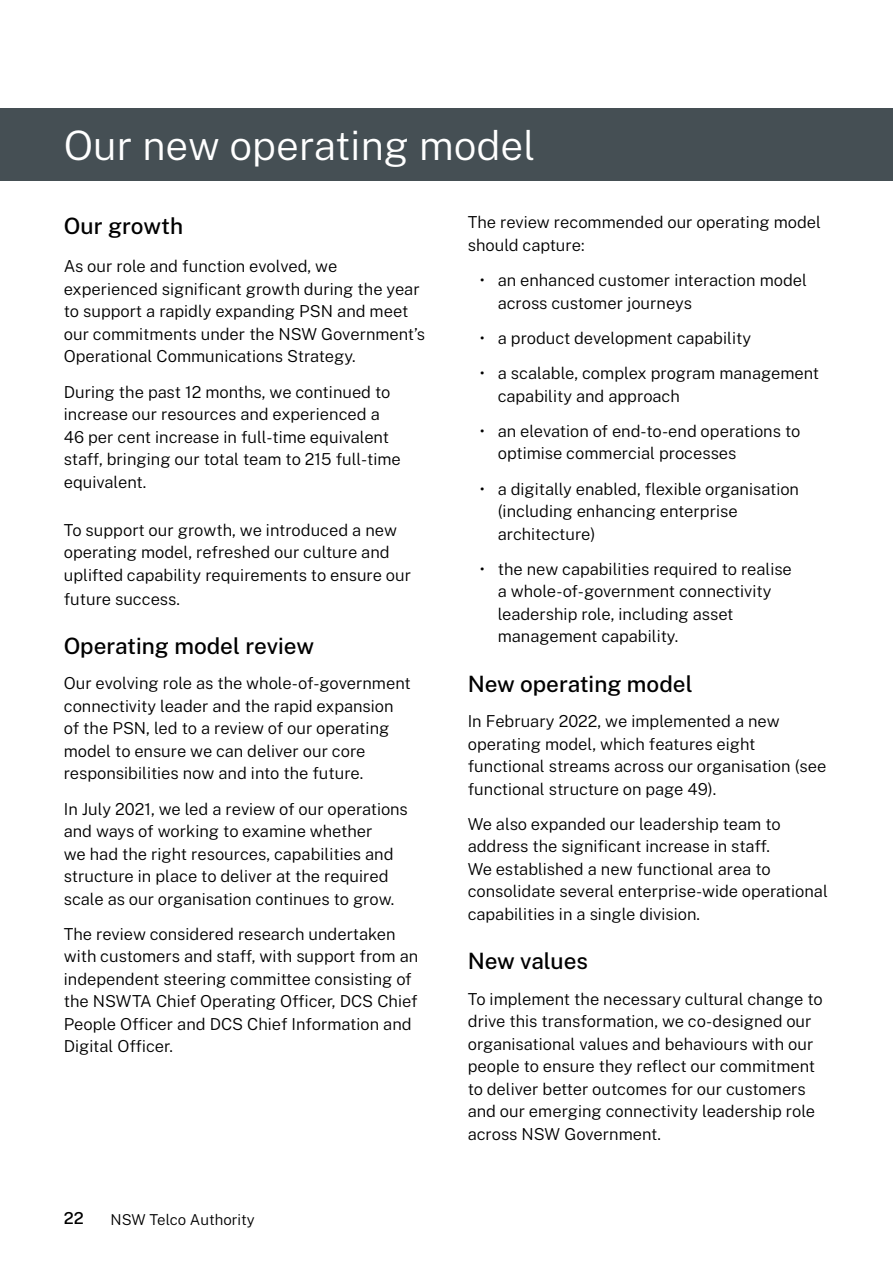
<style>
.page{position:relative;width:893px;height:1263px;background:#fff}
.page>*{position:absolute;margin:0;border:0;box-sizing:border-box;transform-origin:0 0}
.H0_-_Major_header_in{font:300 40.5px "Public Sans";color:#fff}
.H2_-_Subhead{font:500 22.5px "Public Sans";color:#000}
.Body_Text{font:300 16.5px/22.5px "Public Sans";color:#000}
.H2_-_Subhead-2{font:300 16.5px/22.5px "Public Sans";color:#000}
.t1{font:500 16.5px "Public Sans";color:#000}
.t2{font:300 15px "Public Sans";color:#000}
</style>
<div class="page">
<div style="left:0;top:108px;width:893px;height:73px;background:#454f54"></div>
<p class="H0_-_Major_header_in" style="left:64px;top:115px;width:473px">Our new operating model</p>
<h2 class="H2_-_Subhead" style="left:64px;top:209px;width:121px">Our growth</h2>
<p class="Body_Text" style="left:64px;top:254px;width:363px">As our role and function evolved, we experienced significant growth during the year to support a rapidly expanding PSN and meet our commitments under the NSW Government’s Operational Communications Strategy.</p>
<p class="Body_Text" style="left:64px;top:379px;width:339px">During the past 12 months, we continued to increase our resources and experienced a 46 per cent increase in full-time equivalent staff, bringing our total team to 215 full-time equivalent.</p>
<h2 class="H2_-_Subhead-2" style="left:64px;top:517px;width:349px">To support our growth, we introduced a new operating model, refreshed our culture and uplifted capability requirements to ensure our</h2>
<h2 class="H2_-_Subhead-2" style="left:64px;top:586px;width:118px">future success.</h2>
<h2 class="H2_-_Subhead" style="left:64px;top:629px;width:252px">Operating model review</h2>
<p class="Body_Text" style="left:64px;top:671px;width:348px">Our evolving role as the whole-of-government connectivity leader and the rapid expansion of the PSN, led to a review of our operating model to ensure we can deliver our core responsibilities now and into the future.</p>
<p class="Body_Text" style="left:64px;top:796px;width:346px">In July 2021, we led a review of our operations and ways of working to examine whether<br>we had the right resources, capabilities and structure in place to deliver at the required scale as our organisation continues to grow.</p>
<p class="Body_Text" style="left:64px;top:921px;width:356px">The review considered research undertaken with customers and staff, with support from an independent steering committee consisting of the NSWTA Chief Operating Officer, DCS Chief People Officer and DCS Chief Information and Digital Officer.</p>
<p class="t1" style="left:64px;top:1206px;width:21px">22</p>
<p class="t2" style="left:111px;top:1209px;width:146px">NSW Telco Authority</p>
<p class="Body_Text" style="left:468px;top:210px;width:355px">The review recommended our operating model should capture:</p>
<p class="Body_Text" style="left:498px;top:268px;width:311px;text-indent:-18px">• an enhanced customer interaction model across customer journeys</p>
<p class="Body_Text" style="left:480px;top:325px;width:273px">• a product development capability</p>
<p class="Body_Text" style="left:498px;top:361px;width:323px;text-indent:-18px">• a scalable, complex program management capability and approach</p>
<p class="Body_Text" style="left:498px;top:418px;width:304px;text-indent:-18px">• an elevation of end-to-end operations to optimise commercial processes</p>
<p class="Body_Text" style="left:498px;top:476px;width:303px;text-indent:-18px">• a digitally enabled, flexible organisation (including enhancing enterprise architecture)</p>
<p class="Body_Text" style="left:498px;top:556px;width:296px;text-indent:-18px">• the new capabilities required to realise a whole-of-government connectivity leadership role, including asset management capability.</p>
<h2 class="H2_-_Subhead" style="left:468px;top:667px;width:226px">New operating model</h2>
<p class="Body_Text" style="left:468px;top:709px;width:360px">In February 2022, we implemented a new operating model, which features eight functional streams across our organisation (see functional structure on page 49).</p>
<p class="Body_Text" style="left:468px;top:812px;width:362px">We also expanded our leadership team to address the significant increase in staff.<br>We established a new functional area to consolidate several enterprise-wide operational capabilities in a single division.</p>
<h2 class="H2_-_Subhead" style="left:468px;top:944px;width:122px">New values</h2>
<p class="Body_Text" style="left:468px;top:986px;width:357px">To implement the necessary cultural change to drive this transformation, we co-designed our organisational values and behaviours with our people to ensure they reflect our commitment to deliver better outcomes for our customers and our emerging connectivity leadership role across NSW Government.</p>
</div>
